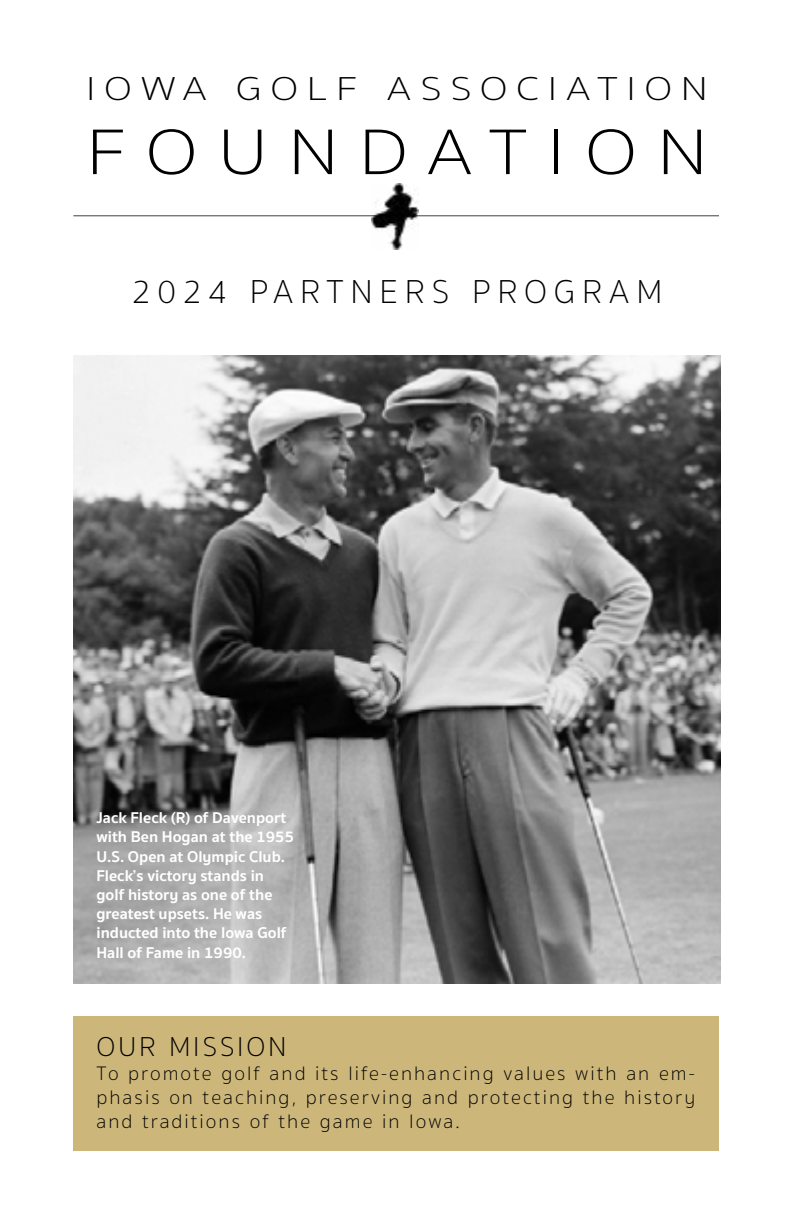
<style>
.page{position:relative;width:792px;height:1224px;background:#fff}
.page>*{position:absolute;margin:0;border:0;box-sizing:border-box;transform-origin:0 0}
.t1{font:100 66px "Sukhumvit Set";letter-spacing:.26em;color:#000;scale:1.17 1}
.t2{font:100 34px "Sukhumvit Set";letter-spacing:.2em;color:#000;scale:1.21 1}
.t3{font:100 34px "Sukhumvit Set";letter-spacing:.2em;color:#000}
.t4{font:100 28px "Sukhumvit Set";letter-spacing:.1em;color:#000}
.t5{font:100 20px/24px "Sukhumvit Set";letter-spacing:.1em;color:#000;text-align:justify}
.t6{font:700 16px/19.2px "Sukhumvit Set";color:#fff}
</style>
<div class="page">
<img style="left:73px;top:356px;width:648px;height:627px">
<div style="left:73px;top:1016px;width:646px;height:135px;background:#ccb67a"></div>
<hr style="left:73px;top:215px;width:646px;height:1px;background:#000">
<img style="left:371px;top:183px;width:48px;height:66px">
<h2 class="t2" style="left:86px;top:66px;width:515px">IOWA GOLF ASSOCIATION</h2>
<h1 class="t1" style="left:86px;top:108px;width:533px">FOUNDATION</h1>
<h2 class="t3" style="left:132px;top:269px;width:532px">2024 PARTNERS PROGRAM</h2>
<p class="t6" style="left:96px;top:809px;width:199px">Jack Fleck (R) of Davenport with Ben Hogan at the 1955<br>U.S. Open at Olympic Club.<br>Fleck’s victory stands in golf history as one of the greatest upsets. He was inducted into the Iowa Golf<br>Hall of Fame in 1990.</p>
<h3 class="t4" style="left:96px;top:1027px;width:191px">OUR MISSION</h3>
<p class="t5" style="left:96px;top:1061px;width:601px">To promote golf and its life-enhancing values with an em&shy;phasis on teaching, preserving and protecting the history and traditions of the game in Iowa.</p>
</div>
